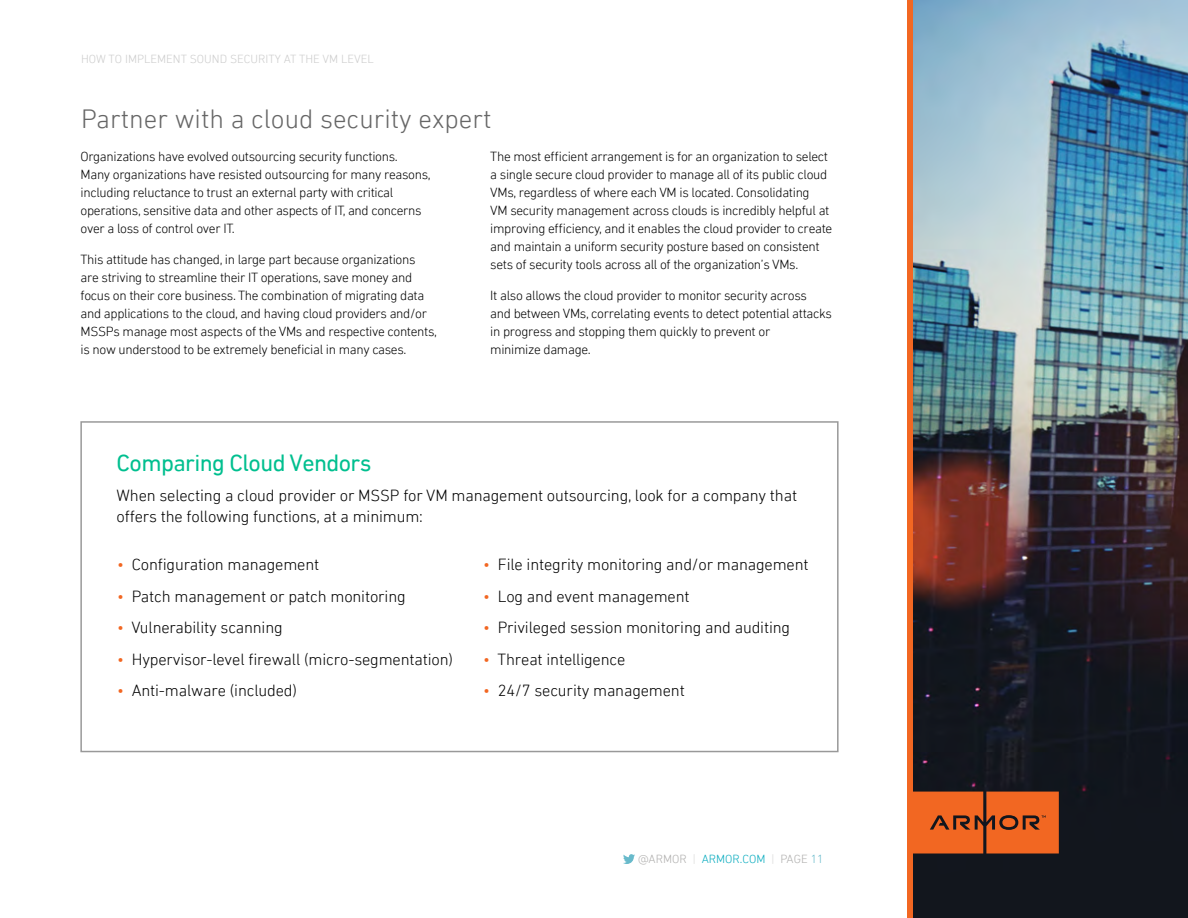
<style>
.page{position:relative;width:1188px;height:918px;background:#fff}
.page>*{position:absolute;margin:0;border:0;box-sizing:border-box;transform-origin:0 0}
.t1{font:300 27px "DIN Next LT Pro";color:#666}
.t2{font:24px "DIN Next LT Pro";letter-spacing:-.025em;color:#00bf8f}
.t3{font:300 16.5px/21px "DIN Next LT Pro";letter-spacing:-.01em;color:#000}
.t4{font:300 13.5px/18px "DIN Next LT Pro";letter-spacing:-.025em;color:#000}
.t5{font:300 12px "DIN Next LT Pro";color:#ccc}
.t6{font:300 12px "DIN Next LT Pro";color:#afaead}
.s1{color:#f26722}
.s2{color:#d7d7d6}
.s3{color:#05aabe}
.s4{color:#68bacb}
</style>
<div class="page">
<svg style="left:623px;top:854px;width:12px;height:10px"></svg>
<img style="left:912px;top:0;width:276px;height:918px">
<div style="left:907px;top:0;width:5px;height:918px;background:#f26722"></div>
<svg style="left:912px;top:792px;width:147px;height:62px;background:#db5e21"></svg>
<div style="left:80px;top:421px;width:759px;height:331px;border:2px solid #999"></div>
<p class="t5" style="left:81px;top:52px;width:295px">HOW TO IMPLEMENT SOUND SECURITY AT THE VM LEVEL</p>
<h1 class="t1" style="left:81px;top:104px;width:412px">Partner with a cloud security expert</h1>
<p class="t4" style="left:81px;top:147px;width:352px">Organizations have evolved outsourcing security functions.<br>Many organizations have resisted outsourcing for many reasons, including reluctance to trust an external party with critical operations, sensitive data and other aspects of IT, and concerns over a loss of control over IT.</p>
<p class="t4" style="left:81px;top:251px;width:358px">This attitude has changed, in large part because organizations are striving to streamline their IT operations, save money and focus on their core business. The combination of migrating data and applications to the cloud, and having cloud providers and/or MSSPs manage most aspects of the VMs and respective contents, is now understood to be extremely beneficial in many cases.</p>
<p class="t4" style="left:490px;top:147px;width:344px">The most efficient arrangement is for an organization to select a single secure cloud provider to manage all of its public cloud VMs, regardless of where each VM is located. Consolidating<br>VM security management across clouds is incredibly helpful at improving efficiency, and it enables the cloud provider to create and maintain a uniform security posture based on consistent sets of security tools across all of the organization’s VMs.</p>
<p class="t4" style="left:490px;top:286px;width:343px">It also allows the cloud provider to monitor security across<br>and between VMs, correlating events to detect potential attacks in progress and stopping them quickly to prevent or<br>minimize damage.</p>
<h2 class="t2" style="left:117px;top:449px;width:256px">Comparing Cloud Vendors</h2>
<p class="t3" style="left:117px;top:484px;width:682px">When selecting a cloud provider or MSSP for VM management outsourcing, look for a company that offers the following functions, at a minimum:</p>
<p class="t3" style="left:117px;top:554px;width:204px"><span class="s1">•</span> Configuration management</p>
<p class="t3" style="left:117px;top:586px;width:290px"><span class="s1">•</span> Patch management or patch monitoring</p>
<p class="t3" style="left:117px;top:617px;width:167px"><span class="s1">•</span> Vulnerability scanning</p>
<p class="t3" style="left:117px;top:649px;width:337px"><span class="s1">•</span> Hypervisor-level firewall (micro-segmentation)</p>
<p class="t3" style="left:117px;top:680px;width:181px"><span class="s1">•</span> Anti-malware (included)</p>
<p class="t3" style="left:483px;top:554px;width:327px"><span class="s1">•</span> File integrity monitoring and/or management</p>
<p class="t3" style="left:483px;top:586px;width:208px"><span class="s1">•</span> Log and event management</p>
<p class="t3" style="left:483px;top:617px;width:308px"><span class="s1">•</span> Privileged session monitoring and auditing</p>
<p class="t3" style="left:483px;top:649px;width:144px"><span class="s1">•</span> Threat intelligence</p>
<p class="t3" style="left:483px;top:680px;width:203px"><span class="s1">•</span> 24/7 security management</p>
<p class="t6" style="left:638px;top:852px;width:187px">@ARMOR <span class="s2">|</span> <span class="s3">ARMOR.COM</span> <span class="s2">|</span> PAGE <span class="s4">11</span></p>
</div>
